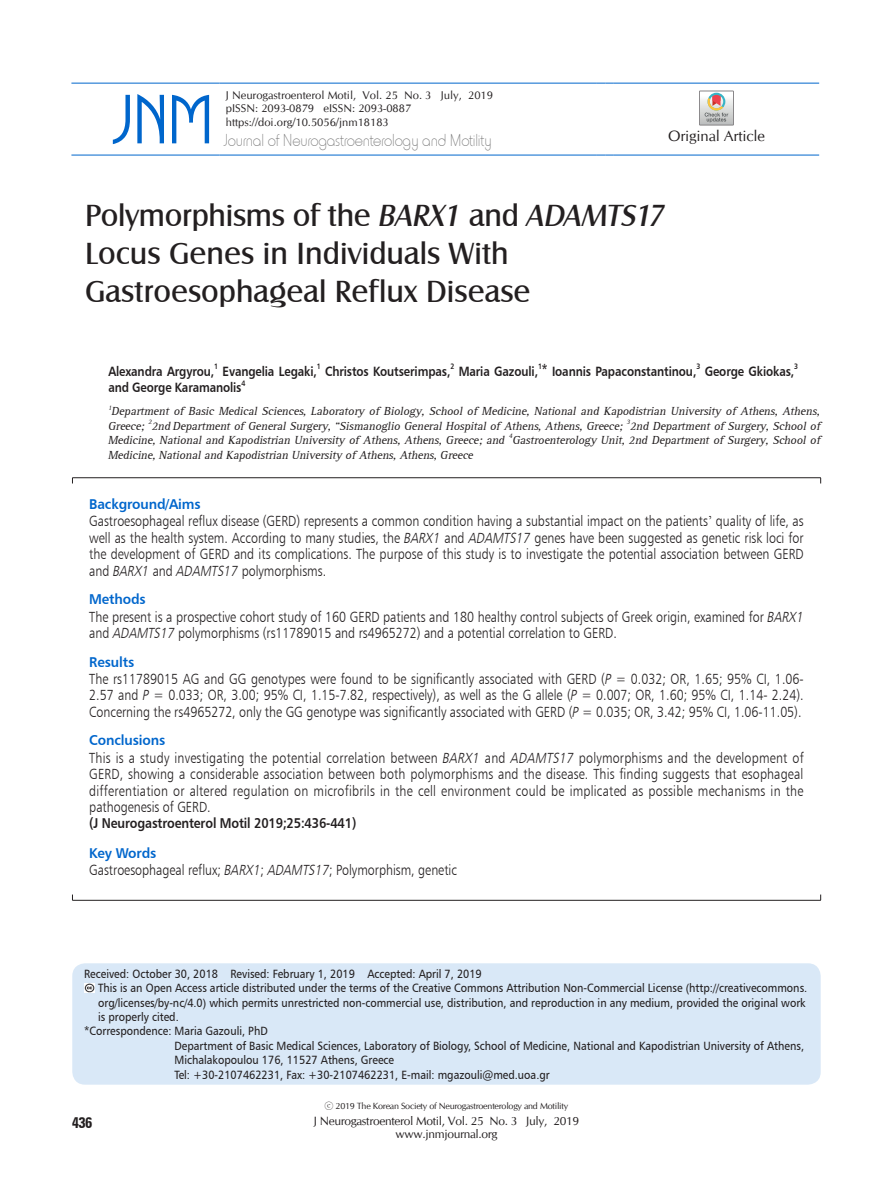
<style>
.page{position:relative;width:893px;height:1191px;background:#fff}
.page>*{position:absolute;margin:0;border:0;box-sizing:border-box;transform-origin:0 0}
.t1{font:500 64.5px "Busorama IT Cby BT";color:#06c}
.t2{font:31.5px/37.8px "Castle T";color:#231f20}
.t3{font:18px "Horatio D Ligh";letter-spacing:-.015em;color:#787878;scale:.9 1}
.t4{font:15.3px "Univeconbol";color:#231f20}
.t5{font:15px "CG Omega";letter-spacing:-.01em;color:#231f20}
.t6{font:14.7px/16.5px "Humanist 777 BT Light B";color:#231f20;text-align:justify;scale:.85 1}
.t7{font:14.25px "Humanist 777 BT Bold B";letter-spacing:-.01em;color:#06c;scale:.95 1}
.t8{font:14.25px "Humanist 777 BT Bold B";letter-spacing:-.01em;color:#231f20;scale:.87 1}
.t9{font:13.5px "Humanist 777 BT Bold B";letter-spacing:-.01em;color:#231f20;scale:.85 1}
.t10{font:12px "Humanist 777 BT Roman B";color:#231f20;scale:.9 1}
.t11{font:italic 12px/14.4px "Rotisser";color:#231f20}
.t12{font:12px/13.5px "CG Omega";letter-spacing:-.025em;color:#231f20;text-align:center}
.t13{font:11.25px/13.5px "CG Omega";color:#231f20}
.t14{font:9px "CG Omega";letter-spacing:-.025em;color:#231f20}
.t15{font:7.8px "Humanist 777 BT Bold B";color:#231f20;scale:.85 1}
.t16{font:italic 7.05px "Rotisser";color:#231f20}
.s1{font-style:italic}
.s2{font-family:"Times New Roman"}
.s3{font-family:"Batang Che"}
</style>
<div class="page">
<hr style="left:71px;top:155px;width:148px;height:1px;background:#06c">
<hr style="left:614px;top:155px;width:205px;height:1px;background:#06c">
<svg style="left:597px;top:155px;width:17px;height:1px"></svg>
<hr style="left:71px;top:83px;width:148px;height:1px;background:#06c">
<hr style="left:219px;top:83px;width:378px;height:1px;background:#06c">
<svg style="left:597px;top:83px;width:17px;height:1px"></svg>
<hr style="left:614px;top:83px;width:205px;height:1px;background:#06c">
<hr style="left:219px;top:155px;width:378px;height:1px;background:#06c">
<div style="left:699px;top:91px;width:35px;height:34px;border:1px solid #888688"></div>
<svg style="left:699px;top:91px;width:34px;height:34px"></svg>
<div style="left:72px;top:963px;width:749px;height:121px;background:#d9e8f7;border-radius:13px"></div>
<svg style="left:85px;top:983px;width:9px;height:10px"></svg>
<hr style="left:72px;top:477px;width:749px;height:1px;background:#231f20">
<hr style="left:72px;top:900px;width:749px;height:1px;background:#231f20">
<h1 class="t1" style="left:112px;top:81px;width:102px">JNM</h1>
<p class="t13" style="left:226px;top:89px;width:269px">J Neurogastroenterol Motil, Vol. 25 No. 3 July, 2019 pISSN: 2093-0879 eISSN: 2093-0887 https://doi.org/10.5056/jnm18183</p>
<p class="t3" style="left:224px;top:130px;width:299px">Journal of Neurogastroenterology and Motility</p>
<p class="t5" style="left:668px;top:127px;width:98px">Original Article</p>
<h2 class="t2" style="left:85px;top:197px;width:586px">Polymorphisms of the <span class="s1">BARX1</span> and <span class="s1">ADAMTS17<br></span>Locus Genes in Individuals With<br>Gastroesophageal Reflux Disease</h2>
<p class="t9" style="left:108px;top:362px;width:126px">Alexandra Argyrou,</p>
<p class="t15" style="left:214px;top:362px;width:6px">1</p>
<p class="t9" style="left:223px;top:362px;width:112px">Evangelia Legaki,</p>
<p class="t15" style="left:317px;top:362px;width:6px">1</p>
<p class="t9" style="left:325px;top:362px;width:149px">Christos Koutserimpas,</p>
<p class="t15" style="left:450px;top:362px;width:6px">2</p>
<p class="t9" style="left:459px;top:362px;width:281px">Maria Gazouli,<sup>1</sup>* Ioannis Papaconstantinou,</p>
<p class="t15" style="left:696px;top:362px;width:6px">3</p>
<p class="t9" style="left:705px;top:362px;width:107px">George Gkiokas,</p>
<p class="t15" style="left:794px;top:362px;width:6px">3</p>
<p class="t9" style="left:108px;top:379px;width:158px">and George Karamanolis</p>
<p class="t15" style="left:241px;top:378px;width:6px">4</p>
<p class="t16" style="left:108px;top:403px;width:7px">1</p>
<p class="t11" style="left:108px;top:404px;width:716px">Department of Basic Medical Sciences, Laboratory of Biology, School of Medicine, National and Kapodistrian University of Athens, Athens,<br>Greece; 2nd Department of General Surgery, “Sismanoglio General Hospital of Athens, Athens, Greece; 2nd Department of Surgery, School of</p>
<p class="t16" style="left:148px;top:418px;width:7px">2</p>
<p class="t16" style="left:626px;top:418px;width:7px">3</p>
<p class="t11" style="left:108px;top:433px;width:714px">Medicine, National and Kapodistrian University of Athens, Athens, Greece; and Gastroenterology Unit, 2nd Department of Surgery, School of</p>
<p class="t16" style="left:509px;top:432px;width:7px">4</p>
<p class="t11" style="left:108px;top:448px;width:369px">Medicine, National and Kapodistrian University of Athens, Athens, Greece</p>
<p class="t7" style="left:89px;top:495px;width:119px">Background/Aims</p>
<p class="t6" style="left:89px;top:513px;width:842px">Gastroesophageal reflux disease (GERD) represents a common condition having a substantial impact on the patients<span class="s2">’</span> quality of life, as well as the health system. According to many studies, the <span class="s1">BARX1</span> and <span class="s1">ADAMTS17</span> genes have been suggested as genetic risk loci for the development of GERD and its complications. The purpose of this study is to investigate the potential association between GERD and <span class="s1">BARX1</span> and <span class="s1">ADAMTS17</span> polymorphisms.</p>
<p class="t7" style="left:89px;top:590px;width:61px">Methods</p>
<p class="t6" style="left:89px;top:608px;width:844px">The present is a prospective cohort study of 160 GERD patients and 180 healthy control subjects of Greek origin, examined for <span class="s1">BARX1 </span>and <span class="s1">ADAMTS17</span> polymorphisms (rs11789015 and rs4965272) and a potential correlation to GERD.</p>
<p class="t7" style="left:89px;top:652px;width:49px">Results</p>
<p class="t6" style="left:89px;top:670px;width:842px">The rs11789015 AG and GG genotypes were found to be significantly associated with GERD (<span class="s1">P</span> = 0.032; OR, 1.65; 95% CI, 1.06- 2.57 and <span class="s1">P</span> = 0.033; OR, 3.00; 95% CI, 1.15-7.82, respectively), as well as the G allele (<span class="s1">P</span> = 0.007; OR, 1.60; 95% CI, 1.14- 2.24).<br>Concerning the rs4965272, only the GG genotype was significantly associated with GERD (<span class="s1">P</span> = 0.035; OR, 3.42; 95% CI, 1.06-11.05).</p>
<p class="t7" style="left:89px;top:731px;width:81px">Conclusions</p>
<p class="t6" style="left:89px;top:749px;width:842px">This is a study investigating the potential correlation between <span class="s1">BARX1</span> and <span class="s1">ADAMTS17</span> polymorphisms and the development of GERD, showing a considerable association between both polymorphisms and the disease. This finding suggests that esophageal differentiation or altered regulation on microfibrils in the cell environment could be implicated as possible mechanisms in the pathogenesis of GERD.</p>
<p class="t8" style="left:89px;top:814px;width:309px">(J Neurogastroenterol Motil 2019;25:436-441)</p>
<p class="t7" style="left:89px;top:843px;width:72px">Key Words</p>
<p class="t6" style="left:89px;top:861px;width:434px">Gastroesophageal reflux; <span class="s1">BARX1</span>; <span class="s1">ADAMTS17</span>; Polymorphism, genetic</p>
<p class="t10" style="left:84px;top:966px;width:443px">Received: October 30, 2018 Revised: February 1, 2019 Accepted: April 7, 2019</p>
<p class="t10" style="left:98px;top:980px;width:789px">This is an Open Access article distributed under the terms of the Creative Commons Attribution Non-Commercial License (http://creativecommons.</p>
<p class="t10" style="left:98px;top:995px;width:788px">org/licenses/by-nc/4.0) which permits unrestricted non-commercial use, distribution, and reproduction in any medium, provided the original work</p>
<p class="t10" style="left:98px;top:1009px;width:91px">is properly cited.</p>
<p class="t10" style="left:84px;top:1023px;width:206px">*Correspondence: Maria Gazouli, PhD</p>
<p class="t10" style="left:175px;top:1038px;width:701px">Department of Basic Medical Sciences, Laboratory of Biology, School of Medicine, National and Kapodistrian University of Athens,</p>
<p class="t10" style="left:175px;top:1052px;width:245px">Michalakopoulou 176, 11527 Athens, Greece</p>
<p class="t10" style="left:175px;top:1067px;width:418px">Tel: +30-2107462231, Fax: +30-2107462231, E-mail: mgazouli@med.uoa.gr</p>
<p class="t4" style="left:72px;top:1112px;width:21px">436</p>
<p class="t14" style="left:325px;top:1100px;width:245px"><span class="s3">ⓒ</span> 2019 The Korean Society of Neurogastroenterology and Motility</p>
<p class="t12" style="left:314px;top:1114px;width:267px">J Neurogastroenterol Motil, Vol. 25 No. 3 July, 2019 www.jnmjournal.org</p>
</div>
